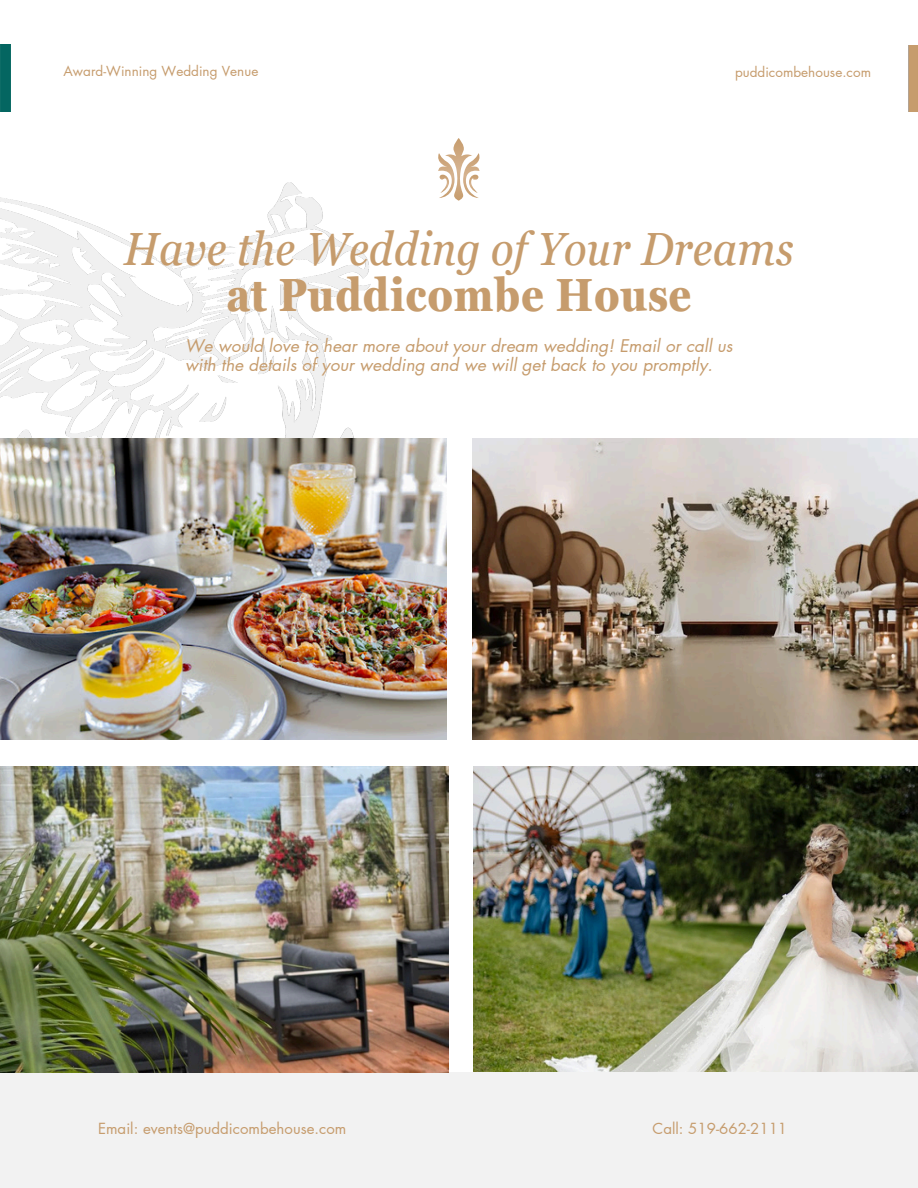
<style>
.page{position:relative;width:918px;height:1188px;background:#fff}
.page>*{position:absolute;margin:0;border:0;box-sizing:border-box;transform-origin:0 0}
.t1{font:italic condensed 46.5px/46.2px "Georgia Pro";color:#c69c6d;text-align:center}
.t2{font:italic 17.1px/19.2px "Futura LT Pro";color:#c69c6d}
.t3{font:15px "Futura LT Pro";color:#c69c6d}
.t4{font:13.5px "Futura LT Pro";color:#c69c6d}
.s1{font-weight:700;font-style:normal}
</style>
<div class="page">
<img style="left:473px;top:766px;width:445px;height:306px">
<img style="left:0;top:45px;width:10px;height:66px">
<svg style="left:438px;top:138px;width:42px;height:63px"></svg>
<div style="left:0;top:1072px;width:918px;height:116px;background:#f2f2f2"></div>
<img style="left:908px;top:45px;width:10px;height:66px">
<img style="left:473px;top:439px;width:445px;height:300px">
<img style="left:0;top:766px;width:449px;height:306px">
<img style="left:0;top:182px;width:421px;height:257px">
<img style="left:0;top:439px;width:447px;height:300px">
<p class="t4" style="left:63px;top:65px;width:196px">Award-Winning Wedding Venue</p>
<p class="t4" style="left:735px;top:66px;width:138px">puddicombehouse.com</p>
<p class="t1" style="left:124px;top:226px;width:671px">Have the Wedding of Your Dreams <span class="s1">at Puddicombe House</span></p>
<p class="t2" style="left:185px;top:337px;width:549px">We would love to hear more about your dream wedding! Email or call us with the details of your wedding and we will get back to you promptly.</p>
<p class="t3" style="left:98px;top:1121px;width:250px">Email: events@puddicombehouse.com</p>
<p class="t3" style="left:653px;top:1121px;width:136px">Call: 519-662-2111</p>
</div>
